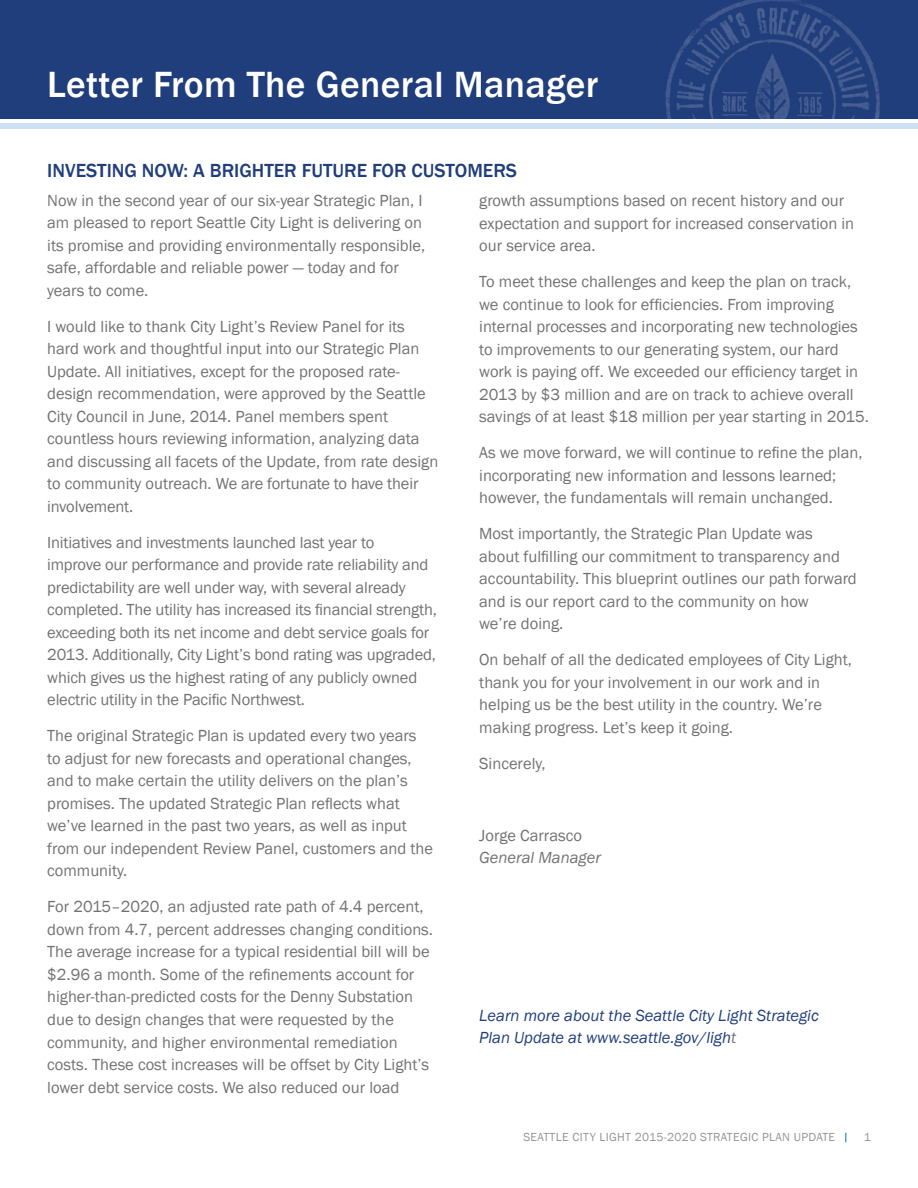
<style>
.page{position:relative;width:918px;height:1188px;background:#fff}
.page>*{position:absolute;margin:0;border:0;box-sizing:border-box;transform-origin:0 0}
.t1{font:500 37.5px "Franklin Gothic";letter-spacing:.01em;color:#fff}
.t2{font:500 19.5px "Franklin Gothic";color:#203d7c}
.t3{font:16.5px/22.5px "Franklin Gothic";color:#717271}
.t4{font:italic 16.5px/22.5px "Franklin Gothic";color:#203d7c}
.t5{font:italic 16.5px "Franklin Gothic";color:#717271}
.t6{font:12px "Franklin Gothic";letter-spacing:.03em;color:#939598}
.s1{color:#717271}
</style>
<div class="page">
<div style="left:0;top:0;width:918px;height:118px;background:#203d7c"></div>
<img style="left:665px;top:0;width:215px;height:118px">
<div style="left:0;top:123px;width:918px;height:6px;background:#cfe0f3"></div>
<h1 class="t1" style="left:47px;top:61px;width:553px">Letter From The General Manager</h1>
<p class="t2" style="left:47px;top:158px;width:471px">INVESTING NOW: A BRIGHTER FUTURE FOR CUSTOMERS</p>
<p class="t3" style="left:47px;top:189px;width:379px">Now in the second year of our six-year Strategic Plan, I am pleased to report Seattle City Light is delivering on its promise and providing environmentally responsible, safe, affordable and reliable power — today and for years to come.</p>
<p class="t3" style="left:47px;top:315px;width:393px">I would like to thank City Light’s Review Panel for its hard work and thoughtful input into our Strategic Plan Update. All initiatives, except for the proposed rate&shy;design recommendation, were approved by the Seattle City Council in June, 2014. Panel members spent countless hours reviewing information, analyzing data and discussing all facets of the Update, from rate design to community outreach. We are fortunate to have their involvement.</p>
<p class="t3" style="left:47px;top:531px;width:391px">Initiatives and investments launched last year to<br>improve our performance and provide rate reliability and predictability are well under way, with several already completed. The utility has increased its financial strength, exceeding both its net income and debt service goals for 2013. Additionally, City Light’s bond rating was upgraded, which gives us the highest rating of any publicly owned electric utility in the Pacific Northwest.</p>
<p class="t3" style="left:47px;top:725px;width:387px">The original Strategic Plan is updated every two years to adjust for new forecasts and operational changes, and to make certain the utility delivers on the plan’s promises. The updated Strategic Plan reflects what we’ve learned in the past two years, as well as input from our independent Review Panel, customers and the community.</p>
<p class="t3" style="left:47px;top:896px;width:387px">For 2015–2020, an adjusted rate path of 4.4 percent, down from 4.7, percent addresses changing conditions.<br>The average increase for a typical residential bill will be $2.96 a month. Some of the refinements account for higher-than-predicted costs for the Denny Substation due to design changes that were requested by the community, and higher environmental remediation costs. These cost increases will be offset by City Light’s lower debt service costs. We also reduced our load</p>
<p class="t3" style="left:479px;top:190px;width:377px">growth assumptions based on recent history and our expectation and support for increased conservation in our service area.</p>
<p class="t3" style="left:479px;top:271px;width:391px">To meet these challenges and keep the plan on track, we continue to look for efficiencies. From improving internal processes and incorporating new technologies to improvements to our generating system, our hard work is paying off. We exceeded our efficiency target in 2013 by $3 million and are on track to achieve overall savings of at least $18 million per year starting in 2015.</p>
<p class="t3" style="left:479px;top:442px;width:385px">As we move forward, we will continue to refine the plan, incorporating new information and lessons learned; however, the fundamentals will remain unchanged.</p>
<p class="t3" style="left:479px;top:523px;width:379px">Most importantly, the Strategic Plan Update was about fulfilling our commitment to transparency and accountability. This blueprint outlines our path forward and is our report card to the community on how<br>we’re doing.</p>
<p class="t3" style="left:479px;top:649px;width:374px">On behalf of all the dedicated employees of City Light, thank you for your involvement in our work and in helping us be the best utility in the country. We’re making progress. Let’s keep it going.</p>
<p class="t3" style="left:479px;top:752px;width:68px">Sincerely,</p>
<p class="t3" style="left:479px;top:824px;width:104px">Jorge Carrasco</p>
<p class="t5" style="left:479px;top:847px;width:123px">General Manager</p>
<p class="t4" style="left:479px;top:1004px;width:341px">Learn more about the Seattle City Light Strategic<br>Plan Update at www.seattle.gov/ligh<span class="s1">t</span></p>
<p class="t6" style="left:523px;top:1130px;width:313px">SEATTLE CITY LIGHT 2015-2020 STRATEGIC PLAN UPDATE</p>
<p class="t6" style="left:864px;top:1130px;width:9px">1</p>
</div>
